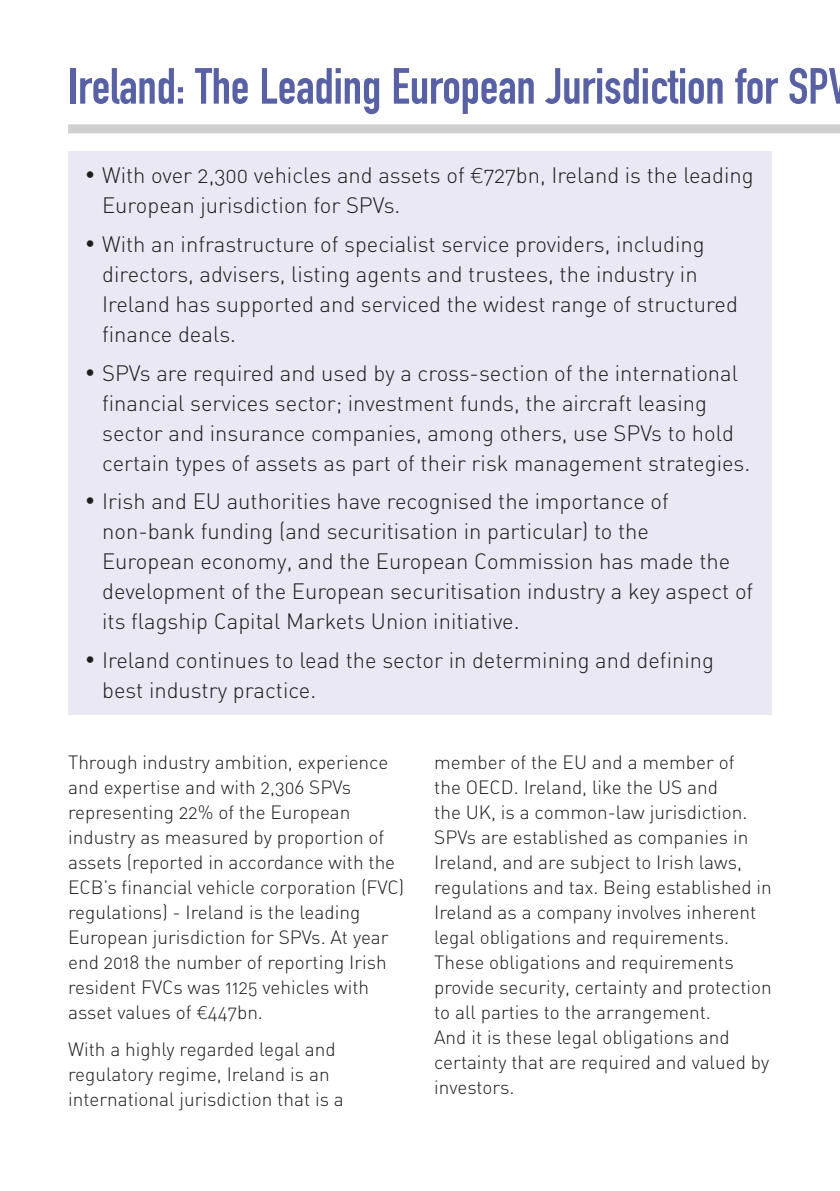
<style>
.page{position:relative;width:840px;height:1191px;background:#fff}
.page>*{position:absolute;margin:0;border:0;box-sizing:border-box;transform-origin:0 0}
.large_heads{font:50px "DIN Engschrift Std";letter-spacing:-.005em;color:#5861a4}
.t1{font:22px/30px "DIN Light Alternate";color:#1d1d1b}
.body{font:19px/25px "DIN Light Alternate";color:#1d1d1b}
.s1{font-family:"Whitney";font-weight:300}
</style>
<div class="page">
<div style="left:68px;top:151px;width:703px;height:563px;background:#e9e8f4"></div>
<div style="left:68px;top:124px;width:771px;height:9px;background:#d0d0d0"></div>
<p class="large_heads" style="left:68px;top:57px;width:781px">Ireland: The Leading European Jurisdiction for SPV</p>
<p class="t1" style="left:102px;top:160px;width:652px;text-indent:-17px">• With over 2,300 vehicles and assets of <span class="s1">¤</span>727bn, Ireland is the leading<br>European jurisdiction for SPVs.</p>
<p class="t1" style="left:102px;top:229px;width:637px;text-indent:-17px">• With an infrastructure of specialist service providers, including directors, advisers, listing agents and trustees, the industry in Ireland has supported and serviced the widest range of structured finance deals.</p>
<p class="t1" style="left:102px;top:357px;width:649px;text-indent:-17px">• SPVs are required and used by a cross-section of the international financial services sector; investment funds, the aircraft leasing sector and insurance companies, among others, use SPVs to hold certain types of assets as part of their risk management strategies.</p>
<p class="t1" style="left:102px;top:486px;width:652px;text-indent:-17px">• Irish and EU authorities have recognised the importance of non-bank funding (and securitisation in particular) to the<br>European economy, and the European Commission has made the development of the European securitisation industry a key aspect of its flagship Capital Markets Union initiative.</p>
<p class="t1" style="left:102px;top:644px;width:613px;text-indent:-17px">• Ireland continues to lead the sector in determining and defining best industry practice.</p>
<p class="body" style="left:68px;top:749px;width:337px">Through industry ambition, experience and expertise and with 2,306 SPVs representing 22% of the European industry as measured by proportion of assets (reported in accordance with the ECB’s financial vehicle corporation (FVC) regulations) - Ireland is the leading European jurisdiction for SPVs. At year end 2018 the number of reporting Irish resident FVCs was 1125 vehicles with asset values of <span class="s1">¤</span>447bn.</p>
<p class="body" style="left:68px;top:1036px;width:277px">With a highly regarded legal and regulatory regime, Ireland is an international jurisdiction that is a</p>
<p class="body" style="left:434px;top:749px;width:339px">member of the EU and a member of<br>the OECD. Ireland, like the US and<br>the UK, is a common-law jurisdiction.<br>SPVs are established as companies in Ireland, and are subject to Irish laws, regulations and tax. Being established in Ireland as a company involves inherent legal obligations and requirements.<br>These obligations and requirements provide security, certainty and protection to all parties to the arrangement.<br>And it is these legal obligations and certainty that are required and valued by investors.</p>
</div>
